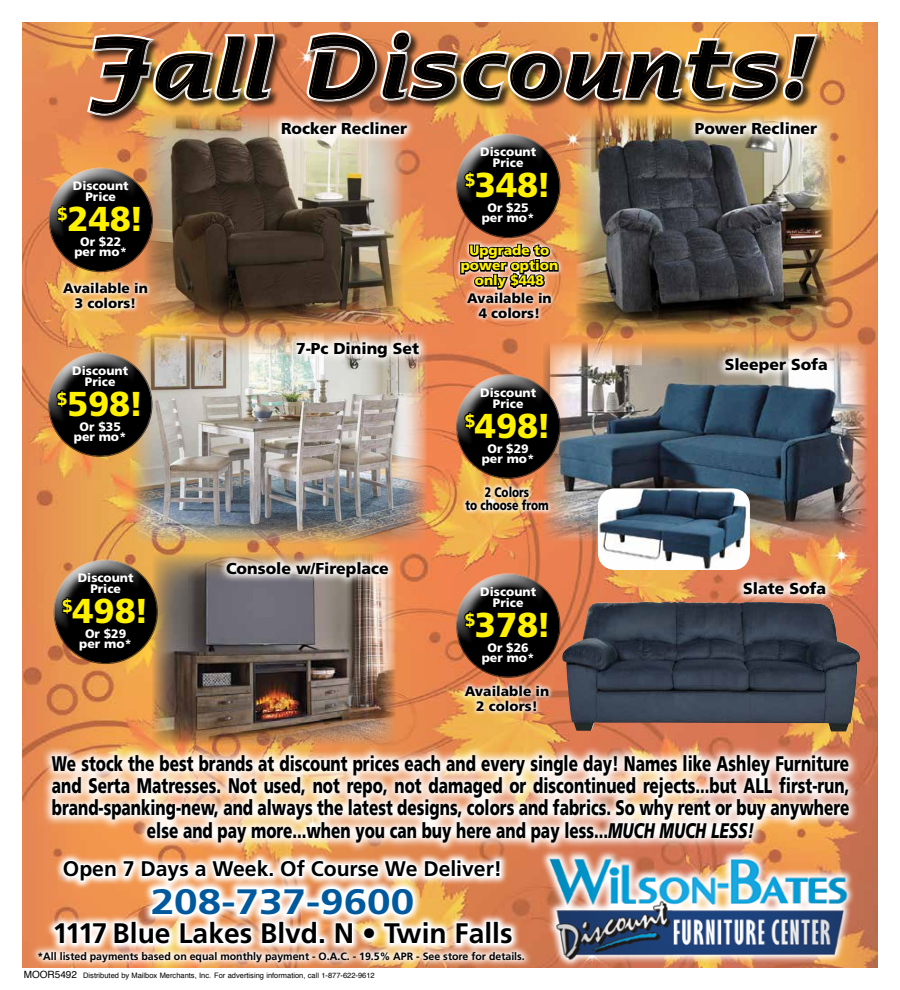
<style>
.page{position:relative;width:900px;height:990px;background:#fff}
.page>*{position:absolute;margin:0;border:0;box-sizing:border-box;transform-origin:0 0}
.t1{font:700 35.25px "Frutiger";color:#00599d;scale:1.2 1}
.t2{font:900 34.5px "Frutiger";color:#fff200}
.t3{font:700 28.25px "Frutiger";color:#000}
.t4{font:900 21.12px/22.4px "Frutiger";color:#000;text-align:center;scale:.72 1}
.t5{font:700 21.12px "Frutiger";color:#000}
.t6{font:900 15.75px "Frutiger";color:#000}
.t7{font:900 13.75px/15px "Frutiger";color:#000;text-align:center}
.t8{font:900 13.75px/15px "Frutiger";color:#fff200;text-align:center}
.t9{font:900 13.75px/13.8px "Frutiger";color:#000;text-align:center;scale:.77 1}
.t10{font:900 12.25px/11.1px "Frutiger";color:#fff;text-align:center}
.t11{font:700 10.62px "Frutiger";color:#000}
.t12{font:7.5px "Helvetica";color:#000}
.s1{font-style:italic}
.s2{font-size:10px}
</style>
<div class="page">
<img style="left:22px;top:22px;width:856px;height:946px">
<svg style="left:540px;top:853px;width:316px;height:115px;background:#cf7a4f"></svg>
<img style="left:543px;top:853px;width:309px;height:110px">
<svg style="left:42px;top:744px;width:817px;height:109px"></svg>
<img style="left:144px;top:125px;width:259px;height:201px">
<svg style="left:58px;top:278px;width:94px;height:35px;background:#f2c791"></svg>
<svg style="left:455px;top:239px;width:109px;height:55px"></svg>
<svg style="left:462px;top:299px;width:94px;height:24px;background:#f1b290"></svg>
<img style="left:460px;top:681px;width:94px;height:35px">
<div style="left:48px;top:183px;width:105px;height:90px;background:#000;opacity:.44"></div>
<svg style="left:49px;top:168px;width:104px;height:104px;background:#402e20"></svg>
<img style="left:576px;top:114px;width:257px;height:221px">
<svg style="left:456px;top:134px;width:104px;height:165px;background:#5f4333"></svg>
<img style="left:562px;top:602px;width:299px;height:129px">
<div style="left:456px;top:589px;width:105px;height:90px;background:#000;opacity:.44"></div>
<svg style="left:456px;top:573px;width:104px;height:105px;background:#432b20"></svg>
<img style="left:132px;top:331px;width:295px;height:212px">
<svg style="left:48px;top:352px;width:105px;height:105px;background:#433527"></svg>
<img style="left:543px;top:342px;width:325px;height:200px">
<svg style="left:460px;top:481px;width:93px;height:35px;background:#f0c18b"></svg>
<div style="left:456px;top:390px;width:105px;height:90px;background:#000;opacity:.44"></div>
<svg style="left:456px;top:374px;width:104px;height:105px;background:#433124"></svg>
<svg style="left:273px;top:125px;width:143px;height:19px"></svg>
<svg style="left:686px;top:125px;width:140px;height:19px"></svg>
<img style="left:288px;top:333px;width:140px;height:33px">
<svg style="left:716px;top:349px;width:121px;height:34px"></svg>
<svg style="left:734px;top:573px;width:101px;height:30px;background:#eab598"></svg>
<svg style="left:45px;top:851px;width:476px;height:93px"></svg>
<svg style="left:51px;top:843px;width:463px;height:101px"></svg>
<img style="left:153px;top:553px;width:242px;height:193px">
<img style="left:218px;top:553px;width:179px;height:33px">
<svg style="left:31px;top:944px;width:501px;height:24px;background:#eec1a1"></svg>
<img style="left:598px;top:488px;width:152px;height:82px">
<svg style="left:53px;top:560px;width:105px;height:104px;background:#413120"></svg>
<div style="left:88px;top:31px;width:739px;height:94px;background:#000;opacity:.7"></div>
<div style="left:85px;top:29px;width:736px;height:90px;background:#000;opacity:.75"></div>
<p class="t10" style="left:73px;top:180px;width:57px">Discount<br>Price</p>
<h2 class="t2" style="left:57px;top:199px;width:88px"><sup>$</sup>248!</h2>
<p class="t10" style="left:74px;top:237px;width:54px;line-height:10px">Or $22 per mo*</p>
<p class="t7" style="left:63px;top:281px;width:86px">Available in<br>3 colors!</p>
<p class="t10" style="left:72px;top:365px;width:57px">Discount<br>Price</p>
<h2 class="t2" style="left:57px;top:383px;width:88px"><sup>$</sup>598!</h2>
<p class="t10" style="left:74px;top:422px;width:54px;line-height:10px">Or $35 per mo*</p>
<p class="t10" style="left:78px;top:572px;width:57px">Discount<br>Price</p>
<h2 class="t2" style="left:62px;top:590px;width:88px"><sup>$</sup>498!</h2>
<p class="t10" style="left:79px;top:629px;width:54px;line-height:10px">Or $29 per mo*</p>
<p class="t6" style="left:281px;top:119px;width:128px">Rocker Recliner</p>
<p class="t6" style="left:695px;top:119px;width:124px">Power Recliner</p>
<p class="t10" style="left:480px;top:146px;width:57px">Discount<br>Price</p>
<h2 class="t2" style="left:465px;top:164px;width:88px"><sup>$</sup>348!</h2>
<p class="t10" style="left:482px;top:203px;width:54px;line-height:10px">Or $25 per mo*</p>
<p class="t6" style="left:296px;top:339px;width:125px">7-Pc Dining Set</p>
<p class="t6" style="left:226px;top:559px;width:164px">Console w/Fireplace</p>
<p class="t8" style="left:461px;top:243px;width:99px">Upgrade to power option only $448</p>
<p class="t7" style="left:467px;top:291px;width:86px">Available in<br>4 colors!</p>
<p class="t10" style="left:480px;top:387px;width:57px">Discount<br>Price</p>
<h2 class="t2" style="left:465px;top:405px;width:88px"><sup>$</sup>498!</h2>
<p class="t10" style="left:482px;top:444px;width:54px;line-height:10px">Or $29 per mo*</p>
<p class="t9" style="left:465px;top:485px;width:110px">2 Colors<br>to choose from</p>
<p class="t10" style="left:480px;top:586px;width:57px">Discount<br>Price</p>
<h2 class="t2" style="left:465px;top:604px;width:88px"><sup>$</sup>378!</h2>
<p class="t10" style="left:482px;top:642px;width:54px;line-height:10px">Or $26 per mo*</p>
<p class="t7" style="left:465px;top:684px;width:86px">Available in<br>2 colors!</p>
<p class="t6" style="left:725px;top:355px;width:105px">Sleeper Sofa</p>
<p class="t6" style="left:743px;top:579px;width:85px">Slate Sofa</p>
<p class="t4" style="left:52px;top:752px;width:1109px">We stock the best brands at discount prices each and every single day! Names like Ashley Furniture and Serta Matresses. Not used, not repo, not damaged or discontinued rejects...but ALL first-run, brand-spanking-new, and always the latest designs, colors and fabrics. So why rent or buy anywhere else and pay more...when you can buy here and pay less...<span class="s1">MUCH MUCH LESS!</span></p>
<p class="t5" style="left:63px;top:857px;width:441px">Open 7 Days a Week. Of Course We Deliver!</p>
<h1 class="t1" style="left:151px;top:881px;width:221px">208-737-9600</h1>
<h3 class="t3" style="left:52px;top:917px;width:462px">1117 Blue Lakes Blvd. N • Twin Falls</h3>
<p class="t11" style="left:37px;top:950px;width:489px">*All listed payments based on equal monthly payment - O.A.C. - 19.5% APR - See store for details.</p>
<p class="t12" style="left:24px;top:969px;width:352px"><span class="s2">MOOR5492</span> Distributed by Mailbox Merchants, Inc. For advertising information, call 1-877-622-9612</p>
</div>
